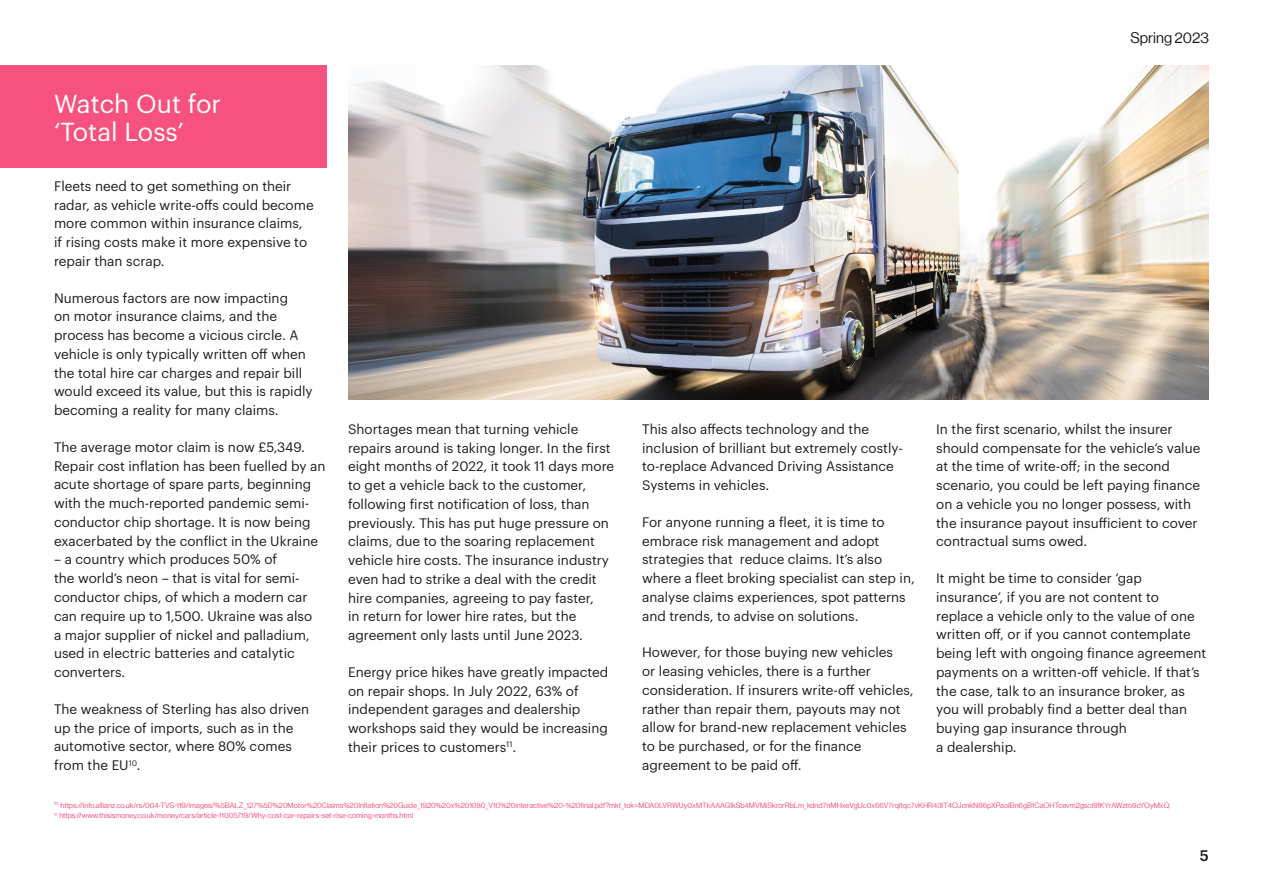
<style>
.page{position:relative;width:1263px;height:893px;background:#fff}
.page>*{position:absolute;margin:0;border:0;box-sizing:border-box;transform-origin:0 0}
.t1{font:25.5px/28.5px "Graphik";color:#fff}
.t2{font:15px "N Haas Grotesk DS Pro 55 Rg";color:#1d1d1b}
.t3{font:500 15px "Graphik";color:#1d1d1b}
.t4{font:13.5px/18.8px "Graphik";color:#1d1d1b}
.t5{font:7.5px/10.5px "N Haas Grotesk DS Pro 55 Rg";color:#f6517f}
</style>
<div class="page">
<img style="left:348px;top:65px;width:861px;height:335px">
<div style="left:0;top:65px;width:327px;height:103px;background:#f6517f"></div>
<h1 class="t1" style="left:54px;top:87px;width:169px">Watch Out for ‘Total Loss’</h1>
<p class="t4" style="left:54px;top:176px;width:261px">Fleets need to get something on their radar, as vehicle write-offs could become more common within insurance claims, if rising costs make it more expensive to repair than scrap.</p>
<p class="t4" style="left:54px;top:287px;width:260px">Numerous factors are now impacting<br>on motor insurance claims, and the process has become a vicious circle. A vehicle is only typically written off when the total hire car charges and repair bill would exceed its value, but this is rapidly becoming a reality for many claims.</p>
<p class="t4" style="left:54px;top:437px;width:273px">The average motor claim is now £5,349.<br>Repair cost inflation has been fuelled by an acute shortage of spare parts, beginning with the much-reported pandemic semi&shy;conductor chip shortage. It is now being exacerbated by the conflict in the Ukraine</p>
<p class="t4" style="left:54px;top:549px;width:260px">– a country which produces 50% of<br>the world’s neon – that is vital for semi&shy;conductor chips, of which a modern car can require up to 1,500. Ukraine was also a major supplier of nickel and palladium, used in electric batteries and catalytic converters.</p>
<p class="t4" style="left:54px;top:698px;width:257px">The weakness of Sterling has also driven up the price of imports, such as in the automotive sector, where 80% comes from the EU<sup>10</sup>.</p>
<p class="t4" style="left:348px;top:418px;width:268px">Shortages mean that turning vehicle repairs around is taking longer. In the first eight months of 2022, it took 11 days more to get a vehicle back to the customer, following first notification of loss, than previously. This has put huge pressure on claims, due to the soaring replacement vehicle hire costs. The insurance industry even had to strike a deal with the credit hire companies, agreeing to pay faster,<br>in return for lower hire rates, but the agreement only lasts until June 2023.</p>
<p class="t4" style="left:348px;top:661px;width:262px">Energy price hikes have greatly impacted on repair shops. In July 2022, 63% of independent garages and dealership workshops said they would be increasing their prices to customers<sup>11</sup>.</p>
<p class="t2" style="left:1130px;top:30px;width:80px">Spring 2023</p>
<p class="t4" style="left:642px;top:418px;width:262px">This also affects technology and the inclusion of brilliant but extremely costly&shy;to-replace Advanced Driving Assistance Systems in vehicles.</p>
<p class="t4" style="left:642px;top:511px;width:274px">For anyone running a fleet, it is time to embrace risk management and adopt strategies that reduce claims. It’s also where a fleet broking specialist can step in, analyse claims experiences, spot patterns and trends, to advise on solutions.</p>
<p class="t4" style="left:642px;top:642px;width:273px">However, for those buying new vehicles<br>or leasing vehicles, there is a further consideration. If insurers write-off vehicles, rather than repair them, payouts may not allow for brand-new replacement vehicles to be purchased, or for the finance agreement to be paid off.</p>
<p class="t4" style="left:936px;top:418px;width:266px">In the first scenario, whilst the insurer should compensate for the vehicle’s value at the time of write-off; in the second scenario, you could be left paying finance on a vehicle you no longer possess, with the insurance payout insufficient to cover contractual sums owed.</p>
<p class="t4" style="left:936px;top:568px;width:271px">It might be time to consider ‘gap insurance’, if you are not content to replace a vehicle only to the value of one written off, or if you cannot contemplate being left with ongoing finance agreement payments on a written-off vehicle. If that’s the case, talk to an insurance broker, as you will probably find a better deal than buying gap insurance through<br>a dealership.</p>
<p class="t5" style="left:54px;top:800px;width:1117px"><sup>10</sup> https://info.allianz.co.uk/rs/004-TVS-119/images/%5BALZ_127%5D%20Motor%20Claims%20Inflation%20Guide_1920%20x%201080_V10%20interactive%20-%20final.pdf?mkt_tok=MDA0LVRWUy0xMTkAAAGIkSb4MVMiSkrorRbLm_kdnd7nMHxeVgUc0x66V7rqItqc7vKHR43IT4OJcnkN86pXPaoIBn6gB1CaOHTcevm2gsc8lfKYrAWzto9cYOyMxQ<br><sup>11</sup> https://www.thisismoney.co.uk/money/cars/article-11005719/Why-cost-car-repairs-set-rise-coming-months.html</p>
<p class="t3" style="left:1200px;top:844px;width:11px">5</p>
</div>
